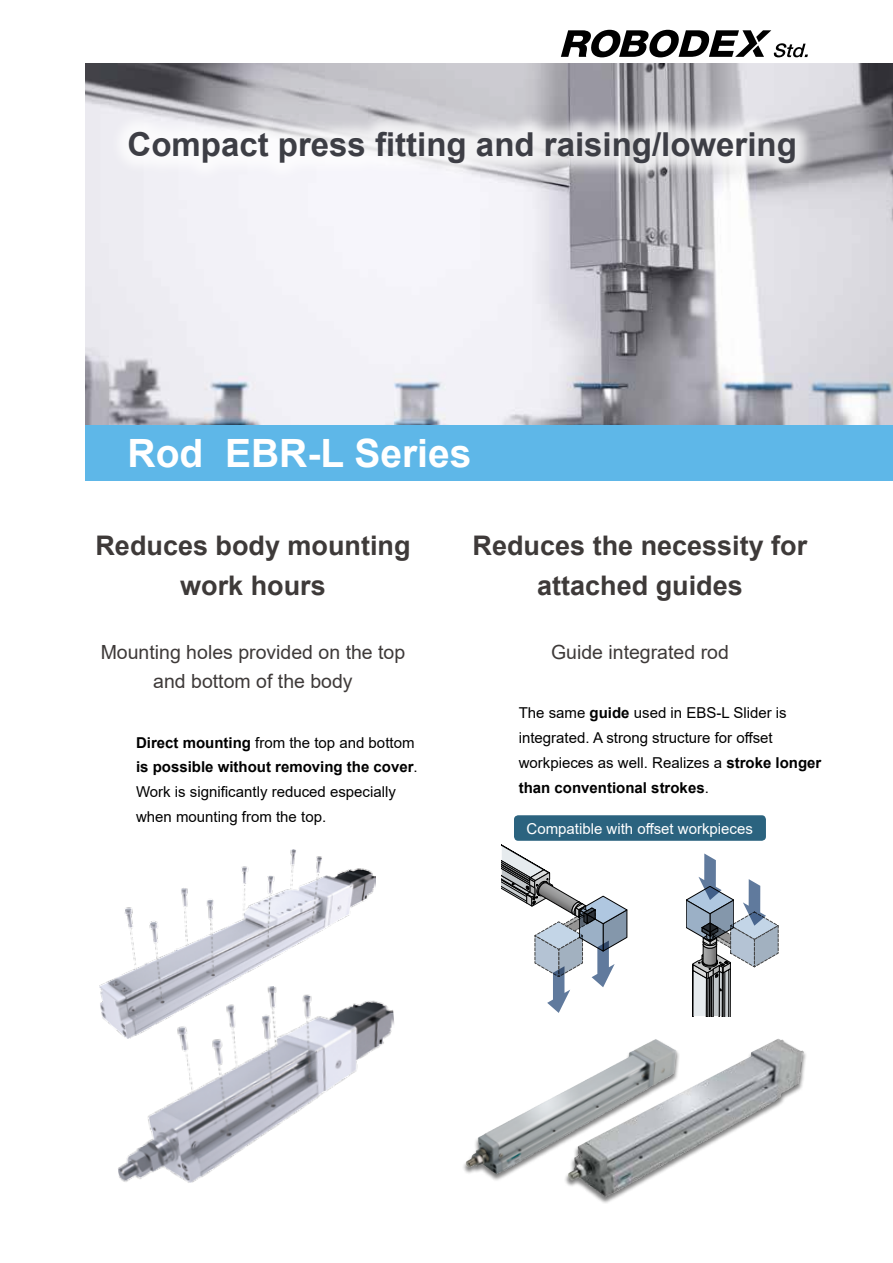
<style>
.page{position:relative;width:893px;height:1263px;background:#fff}
.page>*{position:absolute;margin:0;border:0;box-sizing:border-box;transform-origin:0 0}
.t1{font:700 39px "Arial";color:#fff}
.t2{font:700 33px "Arial";color:#3d3e45}
.t3{font:700 27px/40.5px "Arial";color:#3e3a39;text-align:center}
.t4{font:19.5px/29.2px "Arial";color:#3e3a39;text-align:center}
.t5{font:15px/24.8px "Arial";color:#000}
.t6{font:15px "Arial";color:#fff}
.s1{font-weight:700}
</style>
<div class="page">
<img style="left:85px;top:64px;width:808px;height:361px">
<div style="left:462px;top:1039px;width:218px;height:143px;background:#000;opacity:.5"></div>
<img style="left:465px;top:1039px;width:99px;height:136px">
<div style="left:564px;top:1038px;width:244px;height:167px;background:#000;opacity:.5"></div>
<img style="left:568px;top:1039px;width:236px;height:159px">
<img style="left:99px;top:850px;width:276px;height:169px">
<img style="left:103px;top:976px;width:291px;height:207px">
<div style="left:514px;top:815px;width:252px;height:26px;background:#2b637f;border-radius:4px"></div>
<svg style="left:502px;top:844px;width:125px;height:169px"></svg>
<svg style="left:686px;top:853px;width:92px;height:163px"></svg>
<div style="left:85px;top:425px;width:808px;height:55px;background:#5eb7e8"></div>
<div style="left:109px;top:111px;width:706px;height:72px;background:#fff;opacity:.75"></div>
<svg style="left:561px;top:30px;width:247px;height:27px"></svg>
<h2 class="t2" style="left:128px;top:123px;width:671px">Compact press fitting and raising/lowering</h2>
<h1 class="t1" style="left:128px;top:427px;width:345px">Rod EBR-L Series</h1>
<h3 class="t3" style="left:95px;top:526px;width:317px">Reduces body mounting work hours</h3>
<h3 class="t4" style="left:101px;top:637px;width:306px">Mounting holes provided on the top and bottom of the body</h3>
<p class="t5" style="left:136px;top:730px;width:283px"><span class="s1">Direct mounting</span> from the top and bottom <span class="s1">is possible without removing the cover</span>.<br>Work is significantly reduced especially when mounting from the top.</p>
<h3 class="t3" style="left:473px;top:526px;width:336px">Reduces the necessity for attached guides</h3>
<h3 class="t4" style="left:551px;top:637px;width:179px">Guide integrated rod</h3>
<p class="t5" style="left:519px;top:701px;width:304px">The same <span class="s1">guide</span> used in EBS-L Slider is integrated. A strong structure for offset workpieces as well. Realizes a <span class="s1">stroke longer than conventional strokes</span>.</p>
<p class="t6" style="left:526px;top:818px;width:228px">Compatible with offset workpieces</p>
</div>
